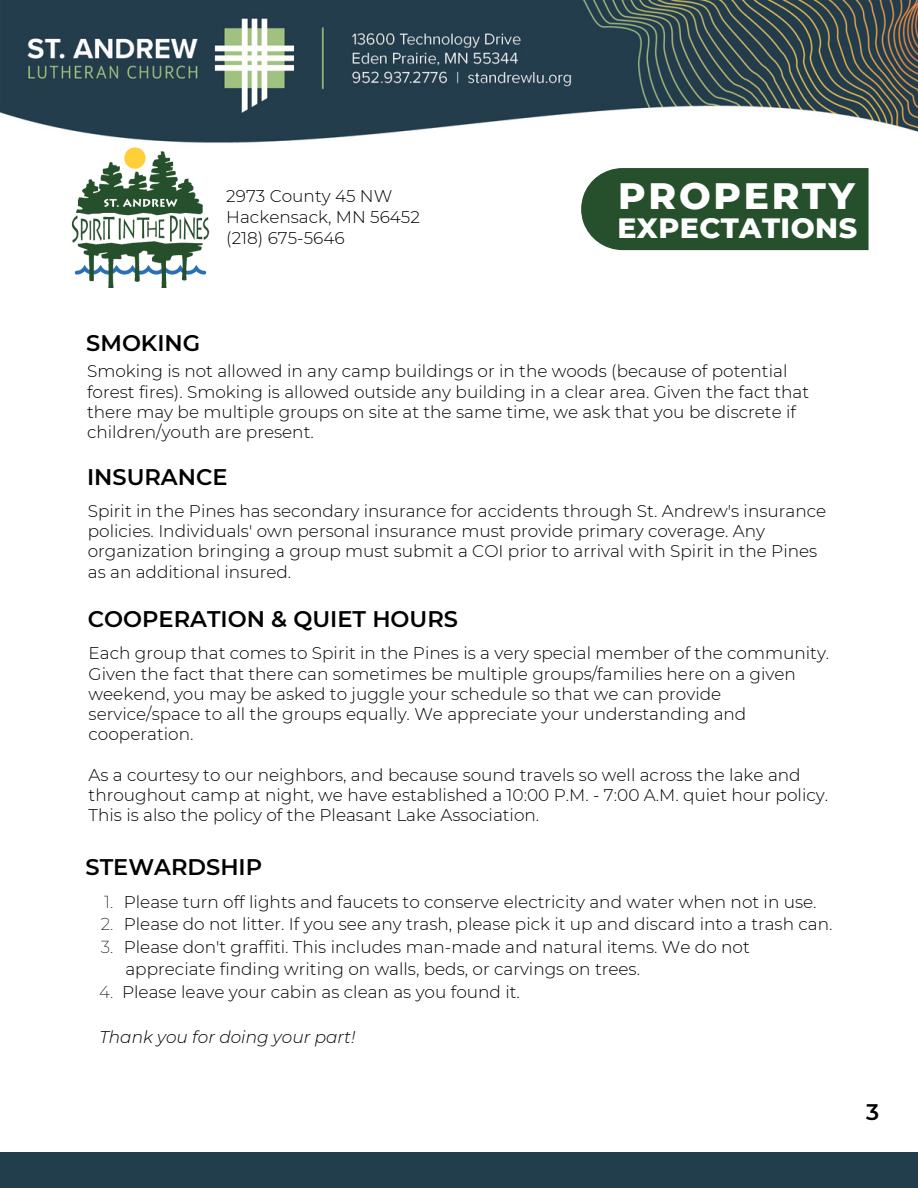
<style>
.page{position:relative;width:918px;height:1188px;background:#fff}
.page>*{position:absolute;margin:0;border:0;box-sizing:border-box;transform-origin:0 0}
.t1{font:800 37.5px "Montserrat";letter-spacing:.075em;color:#fff}
.t2{font:800 28.5px "Montserrat";letter-spacing:.015em;color:#fff}
.t3{font:600 22.5px "Montserrat";color:#000}
.t4{font:300 16.95px/20.2px "Montserrat";color:#000}
.t5{font:italic 300 16.95px "Montserrat";color:#000}
.t6{font:200 16.95px/22.5px "Montserrat";color:#000;text-align:justify}
.s1{font-weight:200}
</style>
<div class="page">
<div style="left:0;top:1153px;width:918px;height:35px;background:#223d4b"></div>
<img style="left:0;top:0;width:918px;height:143px">
<img style="left:57px;top:140px;width:167px;height:148px">
<div style="left:581px;top:168px;width:288px;height:82px;background:#26502c"></div>
<p class="t4" style="left:226px;top:186px;width:167px">2973 County 45 NW</p>
<p class="t4" style="left:226px;top:207px;width:195px">Hackensack, MN 56452</p>
<p class="t4" style="left:226px;top:228px;width:120px">(218) 675-5646</p>
<p class="t1" style="left:618px;top:172px;width:238px">PROPERTY</p>
<p class="t2" style="left:617px;top:210px;width:241px">EXPECTATIONS</p>
<p class="t3" style="left:86px;top:330px;width:116px">SMOKING</p>
<p class="t4" style="left:87px;top:361px;width:724px">Smoking is not allowed in any camp buildings or in the woods (because of potential forest fires). Smoking is allowed outside any building in a clear area. Given the fact that there may be multiple groups on site at the same time, we ask that you be discrete if children/youth are present.</p>
<p class="t3" style="left:87px;top:463px;width:142px">INSURANCE</p>
<p class="t4" style="left:88px;top:501px;width:740px">Spirit in the Pines has secondary insurance for accidents through St. Andrew's insurance policies. Individuals' own personal insurance must provide primary coverage. Any organization bringing a group must submit a COI prior to arrival with Spirit in the Pines as an additional insured.</p>
<p class="t3" style="left:88px;top:605px;width:372px">COOPERATION &amp; QUIET HOURS</p>
<p class="t4" style="left:89px;top:643px;width:742px">Each group that comes to Spirit in the Pines is a very special member of the community.<br>Given the fact that there can sometimes be multiple groups/families here on a given weekend, you may be asked to juggle your schedule so that we can provide service/space to all the groups equally. We appreciate your understanding and cooperation.</p>
<p class="t4" style="left:89px;top:765px;width:741px">As a courtesy to our neighbors, and because sound travels so well across the lake and throughout camp at night, we have established a 10:00 P.M. - 7:00 A.M. quiet hour policy.<br>This is also the policy of the Pleasant Lake Association.</p>
<p class="t3" style="left:86px;top:853px;width:178px">STEWARDSHIP</p>
<p class="t4" style="left:124px;top:891px;width:694px">Please turn off lights and faucets to conserve electricity and water when not in use.</p>
<p class="t4" style="left:124px;top:914px;width:710px">Please do not litter. If you see any trash, please pick it up and discard into a trash can.</p>
<p class="t4" style="left:124px;top:936px;width:628px">Please don't graffiti. This includes man-made and natural items. We do not</p>
<p class="t6" style="left:101px;top:890px;width:14px">1.<br>2.<br>3.</p>
<p class="t4" style="left:125px;top:959px;width:516px">appreciate finding writing on walls, beds, or carvings on trees.</p>
<p class="t4" style="left:99px;top:981px;width:422px"><span class="s1">4.</span> Please leave your cabin as clean as you found it.</p>
<p class="t5" style="left:99px;top:1026px;width:257px">Thank you for doing your part!</p>
<p class="t3" style="left:866px;top:1098px;width:15px">3</p>
</div>
